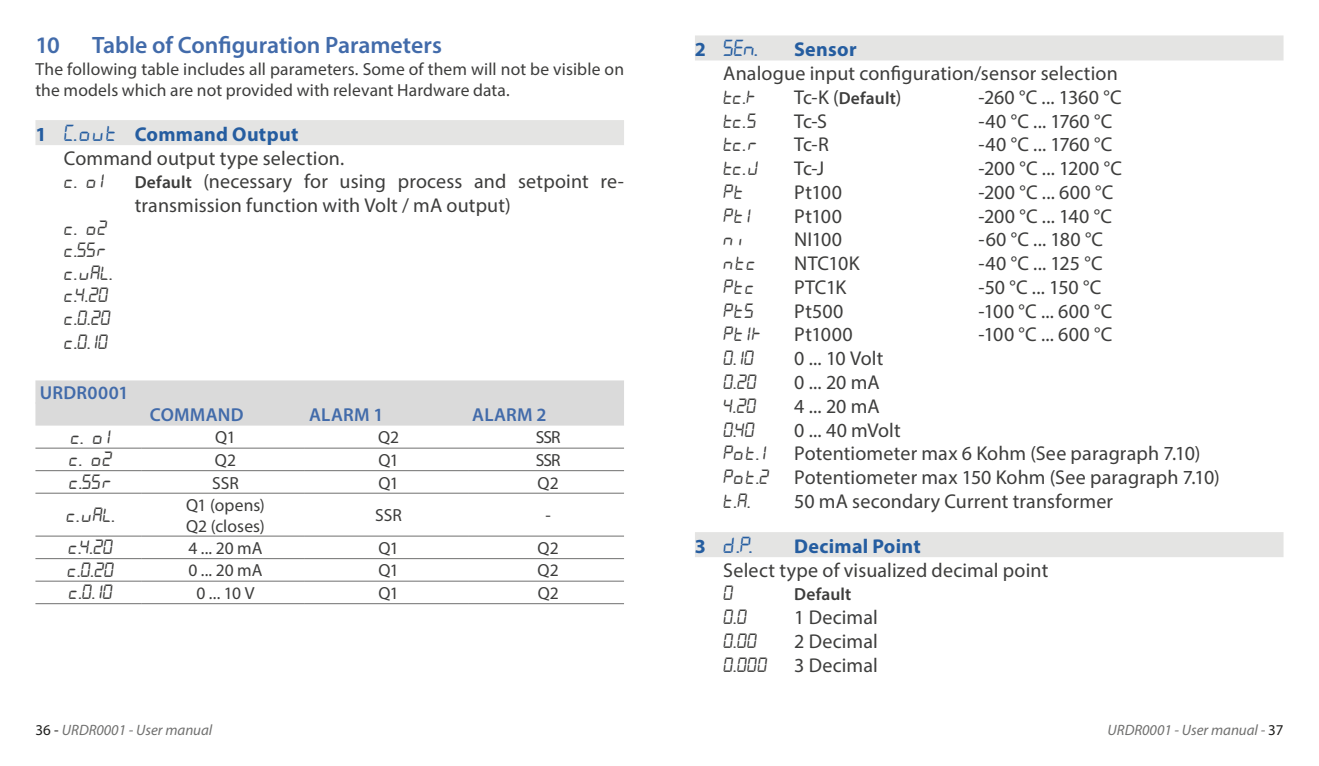
<style>
.page{position:relative;width:1319px;height:766px;background:#fff}
.page>*{position:absolute;margin:0;border:0;box-sizing:border-box;transform-origin:0 0}
.t1{font:600 23.75px "Myriad Pro";color:#426baa}
.t2{font:22.5px "Pix 7 Segs";color:#255da0}
.t3{font:20px/23.8px "Myriad Pro";letter-spacing:.01em;color:#3d3d3c}
.t4{font:20px/22.8px "Pix 7 Segs";color:#3d3d3c}
.t5{font:700 20px "Myriad Pro";letter-spacing:.015em;color:#255da0}
.t6{font:600 18.75px "Myriad Pro";letter-spacing:.015em;color:#426baa}
.t7{font:17.5px/21.2px "Myriad Pro";letter-spacing:.005em;color:#3d3d3c}
.t8{font:600 17.5px "Myriad Pro";letter-spacing:.01em;color:#3d3d3c}
.t9{font:italic 15px "Myriad Pro";color:#70706f}
.s1{font-weight:700;color:#255da0}
.s2{font-family:"Pix 7 Segs";font-size:22.5px;color:#255da0}
.s3{font-weight:600;font-size:17.5px}
.s4{font-family:"Myriad Pro";font-weight:700;font-size:20px}
.s5{font-weight:400;font-size:20px}
.s6{font-family:"Pix 7 Segs"}
.s7{font-style:normal;color:#1d1d1b}
</style>
<div class="page">
<div style="left:35px;top:120px;width:589px;height:25px;background:#e4e4e3"></div>
<div style="left:35px;top:380px;width:589px;height:45px;background:#dadada"></div>
<hr style="left:35px;top:447px;width:107px;height:1px;background:#70706f">
<hr style="left:142px;top:447px;width:163px;height:1px;background:#70706f">
<hr style="left:305px;top:447px;width:163px;height:1px;background:#70706f">
<hr style="left:468px;top:447px;width:156px;height:1px;background:#70706f">
<hr style="left:35px;top:470px;width:107px;height:1px;background:#70706f">
<hr style="left:142px;top:470px;width:163px;height:1px;background:#70706f">
<hr style="left:305px;top:470px;width:163px;height:1px;background:#70706f">
<hr style="left:468px;top:470px;width:156px;height:1px;background:#70706f">
<hr style="left:35px;top:492px;width:107px;height:1px;background:#70706f">
<hr style="left:142px;top:492px;width:163px;height:1px;background:#70706f">
<hr style="left:305px;top:492px;width:163px;height:1px;background:#70706f">
<hr style="left:468px;top:492px;width:156px;height:1px;background:#70706f">
<hr style="left:35px;top:535px;width:107px;height:1px;background:#70706f">
<hr style="left:142px;top:535px;width:163px;height:1px;background:#70706f">
<hr style="left:305px;top:535px;width:163px;height:1px;background:#70706f">
<hr style="left:468px;top:535px;width:156px;height:1px;background:#70706f">
<hr style="left:35px;top:558px;width:107px;height:1px;background:#70706f">
<hr style="left:142px;top:558px;width:163px;height:1px;background:#70706f">
<hr style="left:305px;top:558px;width:163px;height:1px;background:#70706f">
<hr style="left:468px;top:558px;width:156px;height:1px;background:#70706f">
<hr style="left:35px;top:580px;width:107px;height:1px;background:#70706f">
<hr style="left:142px;top:580px;width:163px;height:1px;background:#70706f">
<hr style="left:305px;top:580px;width:163px;height:1px;background:#70706f">
<hr style="left:468px;top:580px;width:156px;height:1px;background:#70706f">
<hr style="left:35px;top:402px;width:107px;height:1px;background:#dadada">
<hr style="left:142px;top:402px;width:163px;height:1px;background:#dadada">
<hr style="left:305px;top:402px;width:163px;height:1px;background:#dadada">
<hr style="left:468px;top:402px;width:156px;height:1px;background:#dadada">
<hr style="left:35px;top:603px;width:107px;height:1px;background:#70706f">
<hr style="left:142px;top:603px;width:163px;height:1px;background:#70706f">
<hr style="left:305px;top:603px;width:163px;height:1px;background:#70706f">
<hr style="left:468px;top:603px;width:156px;height:1px;background:#70706f">
<div style="left:694px;top:35px;width:589px;height:25px;background:#e4e4e3"></div>
<div style="left:694px;top:532px;width:589px;height:25px;background:#e4e4e3"></div>
<p class="t1" style="left:35px;top:30px;width:26px">10</p>
<p class="t1" style="left:92px;top:30px;width:351px">Table of Configuration Parameters</p>
<p class="t7" style="left:35px;top:58px;width:590px">The following table includes all parameters. Some of them will not be visible on the models which are not provided with relevant Hardware data.</p>
<p class="t3" style="left:64px;top:122px;width:282px;text-indent:-28px"><span class="s1">1</span> <span class="s2">C.out</span> <span class="s1">Command Output<br></span>Command output type selection.</p>
<p class="t4" style="left:64px;top:170px;width:43px">c. o1</p>
<p class="t3" style="left:135px;top:169px;width:490px"><span class="s3">Default</span> (necessary for using process and setpoint re&shy;transmission function with Volt / mA output)</p>
<p class="t4" style="left:64px;top:216px;width:51px">c. o2 c.SSr c.uAL. c.4.20 c.0.20 c.0.10</p>
<p class="t6" style="left:40px;top:380px;width:90px">URDR0001</p>
<p class="t6" style="left:150px;top:403px;width:95px">COMMAND</p>
<p class="t6" style="left:309px;top:403px;width:76px">ALARM 1</p>
<p class="t6" style="left:472px;top:403px;width:76px">ALARM 2</p>
<p class="t4" style="left:70px;top:425px;width:43px">c. o1</p>
<p class="t7" style="left:215px;top:426px;width:22px">Q1</p>
<p class="t7" style="left:378px;top:426px;width:22px">Q2</p>
<p class="t7" style="left:535px;top:426px;width:26px">SSR</p>
<p class="t4" style="left:69px;top:448px;width:46px">c. o2</p>
<p class="t7" style="left:215px;top:449px;width:22px">Q2</p>
<p class="t7" style="left:378px;top:449px;width:22px">Q1</p>
<p class="t7" style="left:535px;top:449px;width:26px">SSR</p>
<p class="t4" style="left:69px;top:470px;width:46px">c.SSr</p>
<p class="t7" style="left:212px;top:471px;width:28px">SSR</p>
<p class="t7" style="left:378px;top:471px;width:22px">Q1</p>
<p class="t7" style="left:537px;top:471px;width:22px">Q2</p>
<p class="t4" style="left:66px;top:503px;width:51px">c.uAL.</p>
<p class="t7" style="left:186px;top:493px;width:80px">Q1 (opens)<br>Q2 (closes)</p>
<p class="t7" style="left:375px;top:504px;width:28px">SSR</p>
<p class="t7" style="left:545px;top:504px;width:7px">-</p>
<p class="t4" style="left:68px;top:536px;width:47px">c.4.20</p>
<p class="t7" style="left:188px;top:537px;width:76px">4 ... 20 mA</p>
<p class="t7" style="left:378px;top:537px;width:22px">Q1</p>
<p class="t7" style="left:537px;top:537px;width:22px">Q2</p>
<p class="t4" style="left:67px;top:558px;width:49px">c.0.20</p>
<p class="t7" style="left:188px;top:559px;width:76px">0 ... 20 mA</p>
<p class="t7" style="left:378px;top:559px;width:22px">Q1</p>
<p class="t7" style="left:537px;top:559px;width:22px">Q2</p>
<p class="t4" style="left:68px;top:581px;width:47px">c.0.10</p>
<p class="t7" style="left:196px;top:582px;width:60px">0 ... 10 V</p>
<p class="t7" style="left:378px;top:582px;width:22px">Q1</p>
<p class="t7" style="left:537px;top:582px;width:22px">Q2</p>
<p class="t2" style="left:694px;top:35px;width:65px"><span class="s4">2</span> SEN.</p>
<p class="t5" style="left:794px;top:36px;width:64px">Sensor</p>
<p class="t3" style="left:723px;top:61px;width:396px">Analogue input configuration/sensor selection</p>
<p class="t4" style="left:723px;top:85px;width:35px">Tc.K</p>
<p class="t8" style="left:794px;top:87px;width:109px"><span class="s5">Tc-K (</span>Default<span class="s5">)</span></p>
<p class="t3" style="left:978px;top:85px;width:144px">-260 °C ... 1360 °C</p>
<p class="t4" style="left:723px;top:109px;width:36px">Tc.s</p>
<p class="t3" style="left:794px;top:109px;width:34px">Tc-S</p>
<p class="t3" style="left:978px;top:109px;width:135px">-40 °C ... 1760 °C</p>
<p class="t4" style="left:723px;top:133px;width:37px">Tc.r</p>
<p class="t3" style="left:794px;top:132px;width:36px">Tc-R</p>
<p class="t3" style="left:978px;top:132px;width:135px">-40 °C ... 1760 °C</p>
<p class="t4" style="left:723px;top:157px;width:37px">Tc.j</p>
<p class="t3" style="left:794px;top:156px;width:31px">Tc-J</p>
<p class="t3" style="left:978px;top:156px;width:145px">-200 °C ... 1200 °C</p>
<p class="t4" style="left:723px;top:180px;width:23px">Pt</p>
<p class="t3" style="left:794px;top:180px;width:49px">Pt100</p>
<p class="t3" style="left:978px;top:180px;width:136px">-200 °C ... 600 °C</p>
<p class="t4" style="left:723px;top:204px;width:30px">Pt1</p>
<p class="t3" style="left:794px;top:204px;width:49px">Pt100</p>
<p class="t3" style="left:978px;top:204px;width:135px">-200 °C ... 140 °C</p>
<p class="t4" style="left:723px;top:228px;width:22px">ni</p>
<p class="t3" style="left:794px;top:227px;width:49px">NI100</p>
<p class="t3" style="left:978px;top:227px;width:126px">-60 °C ... 180 °C</p>
<p class="t4" style="left:723px;top:252px;width:36px">ntc</p>
<p class="t3" style="left:794px;top:251px;width:67px">NTC10K</p>
<p class="t3" style="left:978px;top:251px;width:125px">-40 °C ... 125 °C</p>
<p class="t4" style="left:723px;top:275px;width:34px">Ptc</p>
<p class="t3" style="left:794px;top:275px;width:54px">PTC1K</p>
<p class="t3" style="left:978px;top:275px;width:124px">-50 °C ... 150 °C</p>
<p class="t4" style="left:723px;top:299px;width:33px">Pts</p>
<p class="t3" style="left:794px;top:299px;width:51px">Pt500</p>
<p class="t3" style="left:978px;top:299px;width:135px">-100 °C ... 600 °C</p>
<p class="t4" style="left:723px;top:323px;width:41px">Pt1k</p>
<p class="t3" style="left:794px;top:322px;width:60px">Pt1000</p>
<p class="t3" style="left:978px;top:322px;width:135px">-100 °C ... 600 °C</p>
<p class="t4" style="left:723px;top:347px;width:33px">0.10</p>
<p class="t3" style="left:794px;top:346px;width:91px">0 ... 10 Volt</p>
<p class="t4" style="left:723px;top:370px;width:36px">0.20</p>
<p class="t3" style="left:794px;top:370px;width:87px">0 ... 20 mA</p>
<p class="t4" style="left:723px;top:394px;width:36px">4.20</p>
<p class="t3" style="left:794px;top:394px;width:87px">4 ... 20 mA</p>
<p class="t4" style="left:723px;top:418px;width:34px">0.40</p>
<p class="t3" style="left:794px;top:417px;width:108px">0 ... 40 mVolt</p>
<p class="t4" style="left:723px;top:442px;width:46px">Pot.1</p>
<p class="t3" style="left:723px;top:441px;width:498px;text-indent:71px">Potentiometer max 6 Kohm (See paragraph 7.10)<br><span class="s6">Pot.2</span> Potentiometer max 150 Kohm (See paragraph 7.10)</p>
<p class="t4" style="left:723px;top:489px;width:30px">t.A.</p>
<p class="t3" style="left:794px;top:489px;width:320px">50 mA secondary Current transformer</p>
<p class="t2" style="left:694px;top:532px;width:60px"><span class="s4">3</span> d.P.</p>
<p class="t5" style="left:794px;top:533px;width:128px">Decimal Point</p>
<p class="t3" style="left:723px;top:557px;width:326px">Select type of visualized decimal point</p>
<p class="t4" style="left:723px;top:582px;width:13px">0</p>
<p class="t8" style="left:794px;top:583px;width:59px">Default</p>
<p class="t4" style="left:723px;top:605px;width:26px">0.0</p>
<p class="t3" style="left:794px;top:605px;width:85px">1 Decimal</p>
<p class="t4" style="left:723px;top:629px;width:36px">0.00</p>
<p class="t3" style="left:794px;top:629px;width:85px">2 Decimal</p>
<p class="t4" style="left:723px;top:653px;width:46px">0.000</p>
<p class="t3" style="left:794px;top:652px;width:85px">3 Decimal</p>
<p class="t9" style="left:35px;top:720px;width:178px"><span class="s7">36 -</span> URDR0001 - User manual</p>
<p class="t9" style="left:1107px;top:720px;width:177px">URDR0001 - User manual - <span class="s7">37</span></p>
</div>
